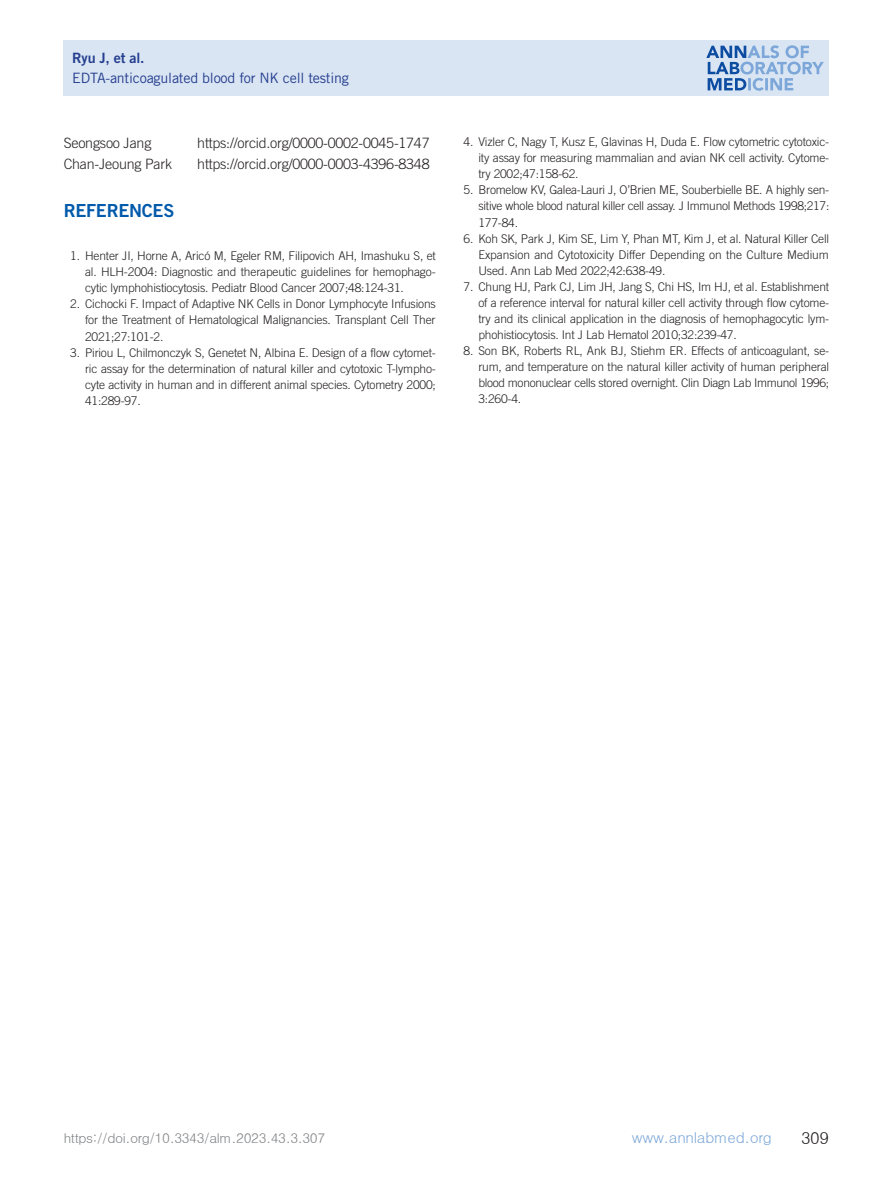
<style>
.page{position:relative;width:893px;height:1191px;background:#fff}
.page>*{position:absolute;margin:0;border:0;box-sizing:border-box;transform-origin:0 0}
.본문대제목{font:18px "Trade Gothic LT Std Bd 2";letter-spacing:-.015em;color:#015aaa}
.URL{font:16.5px "Dotum";color:#231f20}
.URL-2{font:15px "Dotum";letter-spacing:-.02em;color:#7ca7d8}
.본문_0{font:300 14.25px "Trade Gothic LT Std";letter-spacing:-.015em;color:#231f20}
.하시라제목{font:14.25px "Trade Gothic LT Std";letter-spacing:-.015em;color:#253f8e}
.하시라이름{font:14.25px "Trade Gothic LT Std Bd 2";letter-spacing:-.015em;color:#253f8e}
.t1{font:13.5px "Dotum";letter-spacing:-.03em;color:#808285}
.참고문헌_1{font:300 12px/16px "Trade Gothic LT Std";letter-spacing:-.015em;color:#231f20;text-align:justify}
</style>
<div class="page">
<div style="left:64px;top:40px;width:765px;height:56px;background:#dae5f4"></div>
<svg style="left:706px;top:45px;width:118px;height:46px"></svg>
<p class="하시라이름" style="left:72px;top:49px;width:74px">Ryu J, et al.</p>
<p class="하시라제목" style="left:72px;top:69px;width:278px">EDTA-anticoagulated blood for NK cell testing</p>
<p class="본문_0" style="left:64px;top:134px;width:89px">Seongsoo Jang</p>
<p class="본문_0" style="left:197px;top:134px;width:234px">https://orcid.org/0000-0002-0045-1747</p>
<p class="본문_0" style="left:64px;top:155px;width:110px">Chan-Jeoung Park</p>
<p class="본문_0" style="left:197px;top:155px;width:234px">https://orcid.org/0000-0003-4396-8348</p>
<p class="본문대제목" style="left:64px;top:199px;width:112px">REFERENCES</p>
<p class="참고문헌_1" style="left:85px;top:248px;width:352px;text-indent:-15px">1. Henter JI, Horne A, Aricó M, Egeler RM, Filipovich AH, Imashuku S, et al. HLH-2004: Diagnostic and therapeutic guidelines for hemophago&shy;cytic lymphohistiocytosis. Pediatr Blood Cancer 2007;48:124-31.</p>
<p class="참고문헌_1" style="left:85px;top:296px;width:352px;text-indent:-15px">2. Cichocki F. Impact of Adaptive NK Cells in Donor Lymphocyte Infusions for the Treatment of Hematological Malignancies. Transplant Cell Ther 2021;27:101-2.</p>
<p class="참고문헌_1" style="left:85px;top:344px;width:352px;text-indent:-15px">3. Piriou L, Chilmonczyk S, Genetet N, Albina E. Design of a flow cytomet&shy;ric assay for the determination of natural killer and cytotoxic T-lympho&shy;cyte activity in human and in different animal species. Cytometry 2000; 41:289-97.</p>
<p class="참고문헌_1" style="left:478px;top:134px;width:352px;text-indent:-15px">4. Vizler C, Nagy T, Kusz E, Glavinas H, Duda E. Flow cytometric cytotoxic&shy;ity assay for measuring mammalian and avian NK cell activity. Cytome&shy;try 2002;47:158-62.</p>
<p class="참고문헌_1" style="left:478px;top:182px;width:352px;text-indent:-15px">5. Bromelow KV, Galea-Lauri J, O’Brien ME, Souberbielle BE. A highly sen&shy;sitive whole blood natural killer cell assay. J Immunol Methods 1998;217:<br>177-84.</p>
<p class="참고문헌_1" style="left:478px;top:230px;width:352px;text-indent:-15px">6. Koh SK, Park J, Kim SE, Lim Y, Phan MT, Kim J, et al. Natural Killer Cell Expansion and Cytotoxicity Differ Depending on the Culture Medium Used. Ann Lab Med 2022;42:638-49.</p>
<p class="참고문헌_1" style="left:478px;top:278px;width:352px;text-indent:-15px">7. Chung HJ, Park CJ, Lim JH, Jang S, Chi HS, Im HJ, et al. Establishment of a reference interval for natural killer cell activity through flow cytome&shy;try and its clinical application in the diagnosis of hemophagocytic lym&shy;phohistiocytosis. Int J Lab Hematol 2010;32:239-47.</p>
<p class="참고문헌_1" style="left:478px;top:343px;width:352px;text-indent:-15px">8. Son BK, Roberts RL, Ank BJ, Stiehm ER. Effects of anticoagulant, se&shy;rum, and temperature on the natural killer activity of human peripheral blood mononuclear cells stored overnight. Clin Diagn Lab Immunol 1996; 3:260-4.</p>
<p class="t1" style="left:64px;top:1131px;width:263px">https://doi.org/10.3343/alm.2023.43.3.307</p>
<p class="URL-2" style="left:632px;top:1130px;width:142px">www.annlabmed.org</p>
<p class="URL" style="left:801px;top:1129px;width:30px">309</p>
</div>
